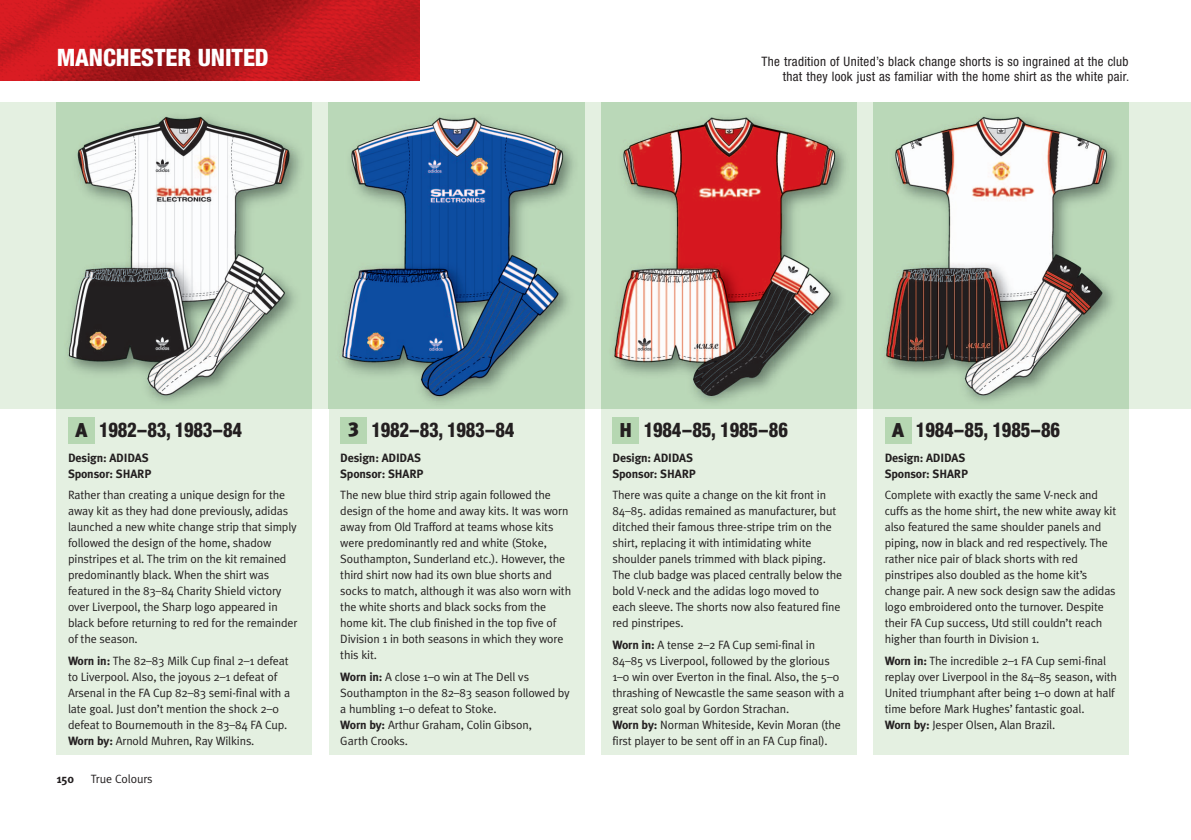
<style>
.page{position:relative;width:1191px;height:840px;background:#fff}
.page>*{position:absolute;margin:0;border:0;box-sizing:border-box;transform-origin:0 0}
.t1{font:800 condensed 24px "Helvetica Neue";letter-spacing:-.005em;color:#fff}
.t2{font:800 condensed 20.4px "Helvetica Neue";letter-spacing:-.015em;color:#231f20;scale:.91 1}
.t3{font:condensed 13px/15px "Helvetica Neue";letter-spacing:.025em;color:#231f20;text-align:right}
.t4{font:12px/16px "Meta Plus Normal";letter-spacing:-.01em;color:#231f20}
.t5{font:700 12px/16px "Meta Plus";letter-spacing:-.01em;color:#231f20}
.s1{font-family:"Meta Plus";font-weight:900;font-stretch:normal;font-size:20px}
.s2{font-family:"Meta Plus";font-weight:700}
</style>
<div class="page">
<img style="left:0;top:0;width:420px;height:81px">
<div style="left:0;top:102px;width:1191px;height:306px;background:#e4f0e1"></div>
<div style="left:57px;top:408px;width:255px;height:346px;background:#e4f0e1"></div>
<div style="left:329px;top:408px;width:255px;height:346px;background:#e4f0e1"></div>
<div style="left:601px;top:408px;width:255px;height:346px;background:#e4f0e1"></div>
<div style="left:873px;top:408px;width:255px;height:346px;background:#e4f0e1"></div>
<img style="left:57px;top:102px;width:255px;height:306px">
<img style="left:329px;top:102px;width:255px;height:306px">
<img style="left:601px;top:102px;width:255px;height:306px">
<img style="left:873px;top:102px;width:255px;height:306px">
<div style="left:68px;top:417px;width:27px;height:26px;background:#b6d7b2"></div>
<div style="left:340px;top:417px;width:27px;height:26px;background:#b6d7b2"></div>
<div style="left:612px;top:417px;width:27px;height:26px;background:#b6d7b2"></div>
<div style="left:884px;top:417px;width:27px;height:26px;background:#b6d7b2"></div>
<h1 class="t1" style="left:57px;top:49px;width:213px">MANCHESTER UNITED</h1>
<p class="t3" style="left:761px;top:55px;width:369px">The tradition of United’s black change shorts is so ingrained at the club that they look just as familiar with the home shirt as the white pair.</p>
<h2 class="t2" style="left:75px;top:422px;width:185px"><span class="s1">A</span> 1982–83, 1983–84</h2>
<p class="t5" style="left:68px;top:450px;width:85px">Design: ADIDAS<br>Sponsor: SHARP</p>
<p class="t4" style="left:68px;top:487px;width:231px">Rather than creating a unique design for the away kit as they had done previously, adidas launched a new white change strip that simply followed the design of the home, shadow pinstripes et al. The trim on the kit remained predominantly black. When the shirt was featured in the 83–84 Charity Shield victory over Liverpool, the Sharp logo appeared in black before returning to red for the remainder of the season.</p>
<p class="t4" style="left:68px;top:653px;width:223px"><span class="s2">Worn in:</span> The 82–83 Milk Cup final 2–1 defeat to Liverpool. Also, the joyous 2–1 defeat of Arsenal in the FA Cup 82–83 semi-final with a late goal. Just don’t mention the shock 2–0 defeat to Bournemouth in the 83–84 FA Cup.<br><span class="s2">Worn by:</span> Arnold Muhren, Ray Wilkins.</p>
<p class="t5" style="left:57px;top:771px;width:19px">150</p>
<p class="t4" style="left:91px;top:771px;width:63px">True Colours</p>
<h2 class="t2" style="left:348px;top:422px;width:184px"><sup>3</sup> 1982–83, 1983–84</h2>
<p class="t5" style="left:340px;top:450px;width:85px">Design: ADIDAS<br>Sponsor: SHARP</p>
<p class="t4" style="left:340px;top:487px;width:232px">The new blue third strip again followed the design of the home and away kits. It was worn away from Old Trafford at teams whose kits were predominantly red and white (Stoke, Southampton, Sunderland etc.). However, the third shirt now had its own blue shorts and socks to match, although it was also worn with the white shorts and black socks from the home kit. The club finished in the top five of Division 1 in both seasons in which they wore this kit.</p>
<p class="t4" style="left:340px;top:669px;width:231px"><span class="s2">Worn in:</span> A close 1–0 win at The Dell vs<br>Southampton in the 82–83 season followed by a humbling 1–0 defeat to Stoke.<br><span class="s2">Worn by:</span> Arthur Graham, Colin Gibson,<br>Garth Crooks.</p>
<h2 class="t2" style="left:619px;top:422px;width:187px"><span class="s1">H</span> 1984–85, 1985–86</h2>
<p class="t5" style="left:612px;top:450px;width:85px">Design: ADIDAS<br>Sponsor: SHARP</p>
<p class="t4" style="left:612px;top:487px;width:231px">There was quite a change on the kit front in 84–85. adidas remained as manufacturer, but ditched their famous three-stripe trim on the shirt, replacing it with intimidating white shoulder panels trimmed with black piping.<br>The club badge was placed centrally below the bold V-neck and the adidas logo moved to each sleeve. The shorts now also featured fine red pinstripes.</p>
<p class="t4" style="left:612px;top:637px;width:233px"><span class="s2">Worn in:</span> A tense 2–2 FA Cup semi-final in 84–85 vs Liverpool, followed by the glorious 1–0 win over Everton in the final. Also, the 5–0 thrashing of Newcastle the same season with a great solo goal by Gordon Strachan.<br><span class="s2">Worn by:</span> Norman Whiteside, Kevin Moran (the first player to be sent off in an FA Cup final).</p>
<h2 class="t2" style="left:892px;top:422px;width:186px"><span class="s1">A</span> 1984–85, 1985–86</h2>
<p class="t5" style="left:884px;top:450px;width:85px">Design: ADIDAS<br>Sponsor: SHARP</p>
<p class="t4" style="left:884px;top:487px;width:233px">Complete with exactly the same V-neck and cuffs as the home shirt, the new white away kit also featured the same shoulder panels and piping, now in black and red respectively. The rather nice pair of black shorts with red pinstripes also doubled as the home kit’s change pair. A new sock design saw the adidas logo embroidered onto the turnover. Despite their FA Cup success, Utd still couldn’t reach higher than fourth in Division 1.</p>
<p class="t4" style="left:884px;top:653px;width:234px"><span class="s2">Worn in:</span> The incredible 2–1 FA Cup semi-final replay over Liverpool in the 84–85 season, with United triumphant after being 1–0 down at half time before Mark Hughes’ fantastic goal.<br><span class="s2">Worn by:</span> Jesper Olsen, Alan Brazil.</p>
</div>
